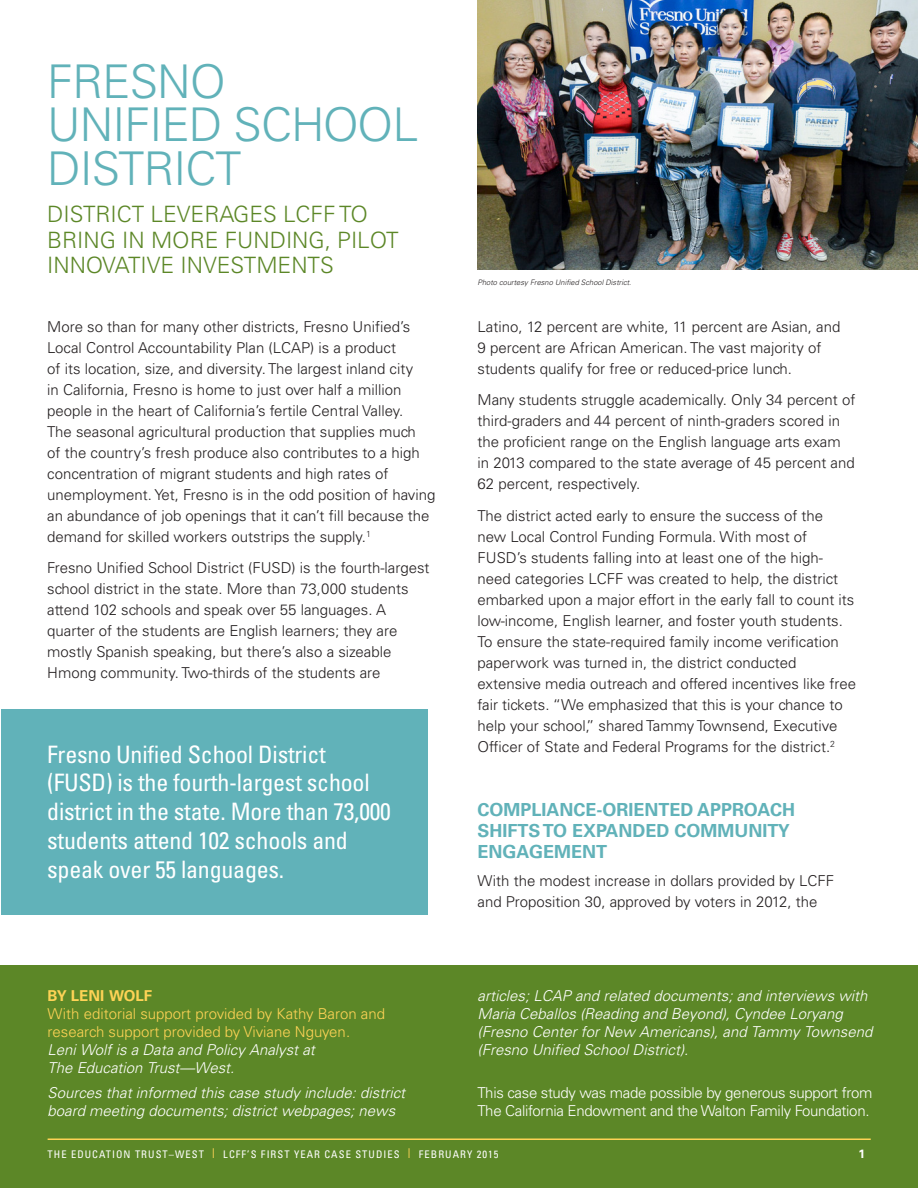
<style>
.page{position:relative;width:918px;height:1188px;background:#fff}
.page>*{position:absolute;margin:0;border:0;box-sizing:border-box;transform-origin:0 0}
.t1{font:300 46.5px/43.5px "Univers";letter-spacing:-.02em;color:#61b2b9}
.t2{font:condensed 24px/28.8px "Univers";letter-spacing:-.01em;color:#fff}
.t3{font:300 22.5px/25.5px "Univers";color:#5c8727}
.t4{font:700 18px/21px "Univers";color:#61b2b9}
.t5{font:300 15px/21px "Univers";color:#231f20}
.t6{font:italic 300 15px/18px "Univers";color:#fff}
.t7{font:300 15px/18px "Univers";letter-spacing:-.02em;color:#fff}
.t8{font:300 15px/18px "Univers";color:#fed356}
.t9{font:700 15px "Univers";color:#fed356}
.t10{font:700 12px "Univers";color:#fff}
.t11{font:condensed 10.5px "Univers";letter-spacing:.1em;color:#fff}
.t12{font:italic 300 7.5px "Univers";color:#231f20}
.s1{font-size:13.5px;color:#fed356}
</style>
<div class="page">
<div style="left:0;top:966px;width:918px;height:222px;background:#5c8727"></div>
<div style="left:2px;top:709px;width:426px;height:205px;background:#61b2b9"></div>
<hr style="left:48px;top:1139px;width:823px;height:1px;background:#fed356">
<img style="left:478px;top:0;width:440px;height:270px">
<h1 class="t1" style="left:47px;top:60px;width:373px">FRESNO<br>UNIFIED SCHOOL<br>DISTRICT</h1>
<h3 class="t3" style="left:47px;top:202px;width:353px">DISTRICT LEVERAGES LCFF TO<br>BRING IN MORE FUNDING, PILOT<br>INNOVATIVE INVESTMENTS</h3>
<p class="t5" style="left:47px;top:316px;width:390px">More so than for many other districts, Fresno Unified’s Local Control Accountability Plan (LCAP) is a product<br>of its location, size, and diversity. The largest inland city<br>in California, Fresno is home to just over half a million people in the heart of California’s fertile Central Valley.<br>The seasonal agricultural production that supplies much<br>of the country’s fresh produce also contributes to a high concentration of migrant students and high rates of unemployment. Yet, Fresno is in the odd position of having an abundance of job openings that it can’t fill because the demand for skilled workers outstrips the supply.<sup>1</sup></p>
<p class="t5" style="left:47px;top:558px;width:384px">Fresno Unified School District (FUSD) is the fourth-largest school district in the state. More than 73,000 students attend 102 schools and speak over 55 languages. A quarter of the students are English learners; they are mostly Spanish speaking, but there’s also a sizeable Hmong community. Two-thirds of the students are</p>
<h2 class="t2" style="left:47px;top:739px;width:345px">Fresno Unified School District (FUSD) is the fourth-largest school district in the state. More than 73,000 students attend 102 schools and speak over 55 languages.</h2>
<p class="t9" style="left:48px;top:987px;width:106px">BY LENI WOLF</p>
<p class="t8" style="left:48px;top:1005px;width:339px">With editorial support provided by Kathy Baron and research support provided by Viviane Nguyen.</p>
<p class="t6" style="left:48px;top:1040px;width:269px">Leni Wolf is a Data and Policy Analyst at<br>The Education Trust—West.</p>
<p class="t6" style="left:48px;top:1083px;width:359px">Sources that informed this case study include: district board meeting documents; district webpages; news</p>
<p class="t12" style="left:478px;top:278px;width:155px">Photo courtesy Fresno Unified School District.</p>
<p class="t5" style="left:478px;top:316px;width:364px">Latino, 12 percent are white, 11 percent are Asian, and<br>9 percent are African American. The vast majority of students qualify for free or reduced-price lunch.</p>
<p class="t5" style="left:478px;top:390px;width:379px">Many students struggle academically. Only 34 percent of third-graders and 44 percent of ninth-graders scored in the proficient range on the English language arts exam in 2013 compared to the state average of 45 percent and 62 percent, respectively.</p>
<p class="t5" style="left:478px;top:505px;width:380px">The district acted early to ensure the success of the<br>new Local Control Funding Formula. With most of FUSD’s students falling into at least one of the high&shy;need categories LCFF was created to help, the district embarked upon a major effort in the early fall to count its low-income, English learner, and foster youth students.<br>To ensure the state-required family income verification paperwork was turned in, the district conducted extensive media outreach and offered incentives like free fair tickets. “We emphasized that this is your chance to help your school,” shared Tammy Townsend, Executive Officer of State and Federal Programs for the district.<sup>2</sup></p>
<p class="t4" style="left:478px;top:799px;width:319px">COMPLIANCE-ORIENTED APPROACH<br>SHIFTS TO EXPANDED COMMUNITY<br>ENGAGEMENT</p>
<p class="t5" style="left:478px;top:870px;width:358px">With the modest increase in dollars provided by LCFF and Proposition 30, approved by voters in 2012, the</p>
<p class="t6" style="left:478px;top:986px;width:396px">articles; LCAP and related documents; and interviews with Maria Ceballos (Reading and Beyond), Cyndee Loryang (Fresno Center for New Americans), and Tammy Townsend (Fresno Unified School District).</p>
<p class="t7" style="left:478px;top:1084px;width:397px">This case study was made possible by generous support from<br>The California Endowment and the Walton Family Foundation.</p>
<p class="t11" style="left:48px;top:1148px;width:452px">THE EDUCATION TRUST–WEST <span class="s1">|</span> LCFF’S FIRST YEAR CASE STUDIES <span class="s1">|</span> FEBRUARY 2015</p>
<p class="t10" style="left:858px;top:1147px;width:8px">1</p>
</div>
